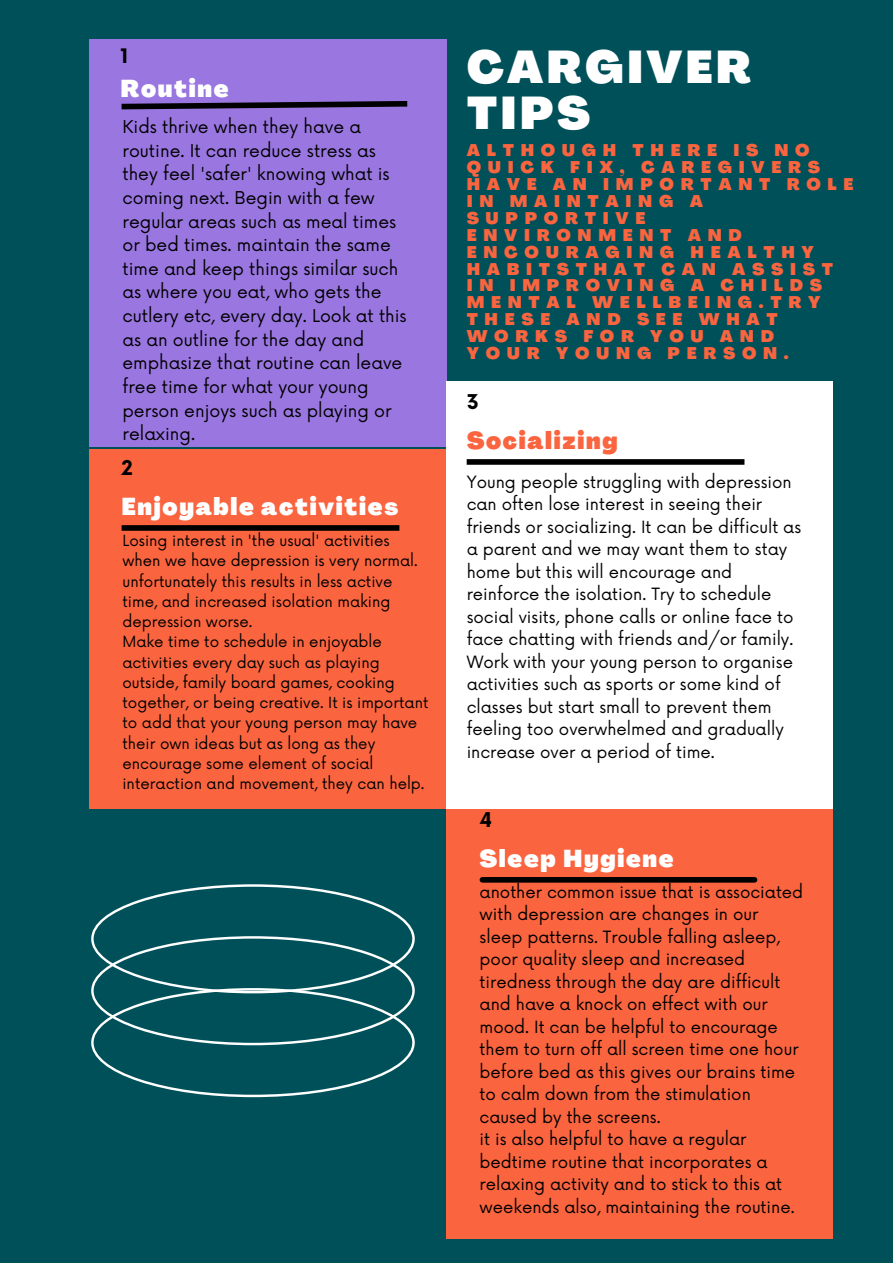
<style>
.page{position:relative;width:893px;height:1264px;background:#fff}
.page>*{position:absolute;margin:0;border:0;box-sizing:border-box;transform-origin:0 0}
.t1{font:900 45px "Agrandir";letter-spacing:.07em;color:#fff}
.t2{font:900 24px "Agrandir";letter-spacing:.07em;color:#fff}
.t3{font:900 24px "Agrandir";letter-spacing:.07em;color:#fa643f}
.t4{font:700 19.8px "Now";color:#000}
.t5{font:700 19.5px "Now";color:#000}
.t6{font:17.25px/23.5px "Now";color:#000}
.t7{font:16.5px/22.5px "Now";color:#000}
.t8{font:900 16.5px/16.8px "Agrandir";letter-spacing:.405em;color:#fa643f}
.t9{font:15px/20.2px "Now";color:#000}
</style>
<div class="page">
<div style="left:0;top:0;width:892px;height:1262px;background:#005059"></div>
<div style="left:89px;top:39px;width:357px;height:408px;background:#9a76e1"></div>
<div style="left:89px;top:449px;width:357px;height:359px;background:#fa643f"></div>
<div style="left:446px;top:381px;width:386px;height:427px;background:#fff"></div>
<div style="left:446px;top:808px;width:386px;height:430px;background:#fa643f"></div>
<svg style="left:121px;top:101px;width:287px;height:9px"></svg>
<div style="left:122px;top:525px;width:277px;height:6px;background:#000"></div>
<div style="left:466px;top:459px;width:278px;height:6px;background:#000"></div>
<div style="left:482px;top:877px;width:272px;height:5px;background:#000"></div>
<svg style="left:91px;top:884px;width:324px;height:213px"></svg>
<p class="t5" style="left:120px;top:45px;width:10px">1</p>
<h2 class="t2" style="left:120px;top:79px;width:109px">Routine</h2>
<p class="t6" style="left:122px;top:116px;width:240px">Kids thrive when they have a</p>
<p class="t6" style="left:122px;top:140px;width:286px">routine. It can reduce stress as they feel 'safer' knowing what is coming next. Begin with a few regular areas such as meal times or bed times. maintain the same time and keep things similar such as where you eat, who gets the cutlery etc, every day. Look at this as an outline for the day and emphasize that routine can leave free time for what your young person enjoys such as playing or relaxing.</p>
<p class="t4" style="left:122px;top:457px;width:13px">2</p>
<h2 class="t2" style="left:122px;top:497px;width:278px">Enjoyable activities</h2>
<p class="t9" style="left:122px;top:531px;width:307px">Losing interest in 'the usual' activities when we have depression is very normal. unfortunately this results in less active time, and increased isolation making depression worse.<br>Make time to schedule in enjoyable activities every day such as playing outside, family board games, cooking together, or being creative. It is important to add that your young person may have their own ideas but as long as they encourage some element of social interaction and movement, they can help.</p>
<h1 class="t1" style="left:466px;top:49px;width:286px">CARGIVER</h1>
<h1 class="t1" style="left:466px;top:95px;width:125px">TIPS</h1>
<p class="t8" style="left:466px;top:144px;width:388px">ALTHOUGH THERE IS NO<br>QUICK FIX, CAREGIVERS<br>HAVE AN IMPORTANT ROLE<br>IN MAINTAING A<br>SUPPORTIVE<br>ENVIRONMENT AND<br>ENCOURAGING HEALTHY<br>HABITSTHAT CAN ASSIST<br>IN IMPROVING A CHILDS<br>MENTAL WELLBEING.TRY<br>THESE AND SEE WHAT<br>WORKS FOR YOU AND<br>YOUR YOUNG PERSON.</p>
<p class="t4" style="left:466px;top:391px;width:14px">3</p>
<h2 class="t3" style="left:466px;top:431px;width:152px">Socializing</h2>
<p class="t7" style="left:466px;top:471px;width:336px">Young people struggling with depression can often lose interest in seeing their friends or socializing. It can be difficult as a parent and we may want them to stay home but this will encourage and reinforce the isolation. Try to schedule social visits, phone calls or online face to face chatting with friends and/or family.<br>Work with your young person to organise activities such as sports or some kind of classes but start small to prevent them feeling too overwhelmed and gradually increase over a period of time.</p>
<p class="t4" style="left:479px;top:809px;width:14px">4</p>
<h2 class="t2" style="left:479px;top:849px;width:196px">Sleep Hygiene</h2>
<p class="t7" style="left:479px;top:881px;width:325px">another common issue that is associated with depression are changes in our sleep patterns. Trouble falling asleep, poor quality sleep and increased tiredness through the day are difficult and have a knock on effect with our mood. It can be helpful to encourage them to turn off all screen time one hour before bed as this gives our brains time to calm down from the stimulation caused by the screens.<br>it is also helpful to have a regular bedtime routine that incorporates a relaxing activity and to stick to this at weekends also, maintaining the routine.</p>
</div>
